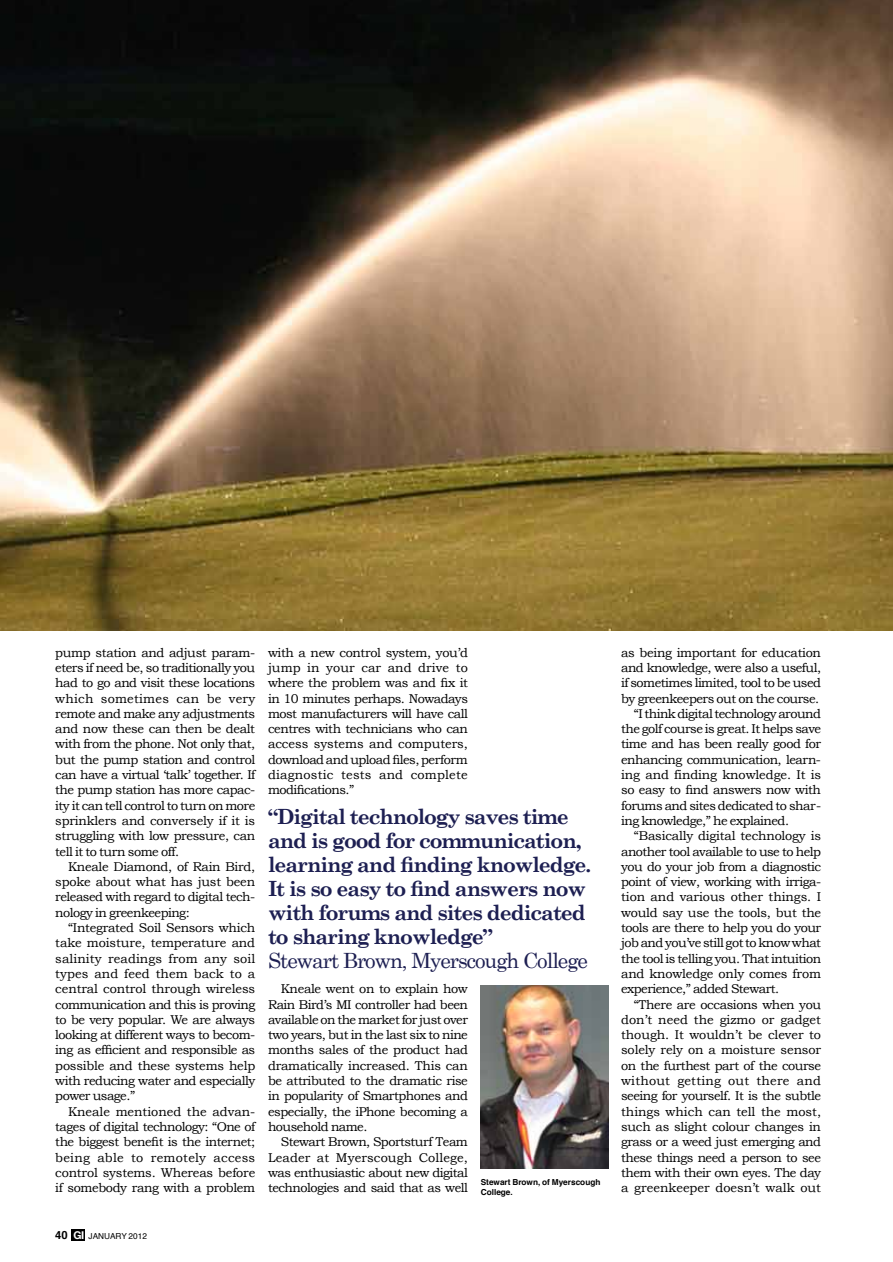
<style>
.page{position:relative;width:893px;height:1262px;background:#fff}
.page>*{position:absolute;margin:0;border:0;box-sizing:border-box;transform-origin:0 0}
.t1{font:700 21px/24px "Century Schoolbook";letter-spacing:-.05em;color:#1d1f52}
.t2{font:12.75px/15.3px "Bookman Old Style";letter-spacing:-.035em;color:#000;text-align:justify}
.t3{font:12.75px "Bookman Old Style";letter-spacing:-.015em;color:#000}
.t4{font:12.75px "Bookman Old Style";color:#000}
.t5{font:12.75px "Bookman Old Style";letter-spacing:-.01em;color:#000}
.t6{font:12.75px "Bookman Old Style";letter-spacing:-.005em;color:#000}
.t7{font:12.75px "Bookman Old Style";letter-spacing:.005em;color:#000}
.t8{font:12.75px "Bookman Old Style";letter-spacing:.02em;color:#000}
.t9{font:12.75px "Bookman Old Style";letter-spacing:.01em;color:#000}
.t10{font:12.75px "Bookman Old Style";letter-spacing:.015em;color:#000}
.t11{font:700 8.25px/9.8px "Helvetica";color:#000}
.t12{font:8.25px "Helvetica";color:#000}
.s1{font-weight:400}
.s2{font-weight:700;font-size:11.25px}
.s3{font-family:"Helvetica Neue";font-weight:700;font-size:10.8px;color:#fff}
</style>
<div class="page">
<img style="left:480px;top:985px;width:128px;height:184px">
<div style="left:71px;top:1229px;width:14px;height:11px;background:#000"></div>
<img style="left:0;top:0;width:892px;height:630px">
<p class="t2" style="left:55px;top:645px;width:201px">pump station and adjust param-</p>
<p class="t2" style="left:55px;top:660px;width:201px">eters if need be, so traditionally you</p>
<p class="t2" style="left:55px;top:675px;width:201px">had to go and visit these locations</p>
<p class="t8" style="left:55px;top:691px;width:201px">which sometimes can be very</p>
<p class="t2" style="left:55px;top:706px;width:201px">remote and make any adjustments</p>
<p class="t2" style="left:55px;top:721px;width:201px">and now these can then be dealt</p>
<p class="t2" style="left:55px;top:736px;width:201px">with from the phone. Not only that,</p>
<p class="t2" style="left:55px;top:752px;width:201px">but the pump station and control</p>
<p class="t2" style="left:55px;top:767px;width:201px">can have a virtual ‘talk’ together. If</p>
<p class="t2" style="left:55px;top:782px;width:201px">the pump station has more capac-</p>
<p class="t2" style="left:55px;top:798px;width:201px">ity it can tell control to turn on more</p>
<p class="t3" style="left:55px;top:813px;width:201px">sprinklers and conversely if it is</p>
<p class="t2" style="left:55px;top:828px;width:201px">struggling with low pressure, can</p>
<p class="t2" style="left:55px;top:843px;width:125px">tell it to turn some off.</p>
<p class="t2" style="left:68px;top:859px;width:189px">Kneale Diamond, of Rain Bird,</p>
<p class="t3" style="left:55px;top:874px;width:201px">spoke about what has just been</p>
<p class="t2" style="left:55px;top:889px;width:201px">released with regard to digital tech-</p>
<p class="t2" style="left:55px;top:905px;width:136px">nology in greenkeeping:</p>
<p class="t2" style="left:68px;top:920px;width:189px">“Integrated Soil Sensors which</p>
<p class="t5" style="left:55px;top:936px;width:201px">take moisture, temperature and</p>
<p class="t7" style="left:55px;top:951px;width:201px">salinity readings from any soil</p>
<p class="t7" style="left:55px;top:966px;width:201px">types and feed them back to a</p>
<p class="t5" style="left:55px;top:982px;width:201px">central control through wireless</p>
<p class="t2" style="left:55px;top:996px;width:201px">communication and this is proving</p>
<p class="t2" style="left:55px;top:1012px;width:201px">to be very popular. We are always</p>
<p class="t2" style="left:55px;top:1027px;width:201px">looking at different ways to becom-</p>
<p class="t2" style="left:55px;top:1042px;width:201px">ing as efficient and responsible as</p>
<p class="t3" style="left:55px;top:1058px;width:201px">possible and these systems help</p>
<p class="t2" style="left:55px;top:1073px;width:201px">with reducing water and especially</p>
<p class="t2" style="left:55px;top:1088px;width:81px">power usage.”</p>
<p class="t4" style="left:68px;top:1104px;width:189px">Kneale mentioned the advan-</p>
<p class="t2" style="left:55px;top:1119px;width:201px">tages of digital technology: “One of</p>
<p class="t2" style="left:55px;top:1134px;width:201px">the biggest benefit is the internet;</p>
<p class="t8" style="left:55px;top:1150px;width:201px">being able to remotely access</p>
<p class="t3" style="left:55px;top:1165px;width:201px">control systems. Whereas before</p>
<p class="t2" style="left:55px;top:1180px;width:201px">if somebody rang with a problem</p>
<p class="t2" style="left:268px;top:645px;width:201px">with a new control system, you’d jump in your car and drive to where the problem was and fix it in 10 minutes perhaps. Nowadays most manufacturers will have call centres with technicians who can access systems and computers, download and upload files, perform diagnostic tests and complete modifications.”</p>
<p class="t1" style="left:268px;top:804px;width:325px">“Digital technology saves time and is good for communication, learning and finding knowledge.<br>It is so easy to find answers now with forums and sites dedicated to sharing knowledge”<br><span class="s1">Stewart Brown, Myerscough College</span></p>
<p class="t2" style="left:281px;top:981px;width:188px">Kneale went on to explain how</p>
<p class="t2" style="left:268px;top:996px;width:201px">Rain Bird’s MI controller had been</p>
<p class="t2" style="left:268px;top:1012px;width:201px">available on the market for just over</p>
<p class="t2" style="left:268px;top:1027px;width:201px">two years, but in the last six to nine</p>
<p class="t2" style="left:268px;top:1042px;width:201px">months sales of the product had</p>
<p class="t3" style="left:268px;top:1058px;width:201px">dramatically increased. This can</p>
<p class="t2" style="left:268px;top:1073px;width:201px">be attributed to the dramatic rise</p>
<p class="t2" style="left:268px;top:1088px;width:201px">in popularity of Smartphones and</p>
<p class="t2" style="left:268px;top:1104px;width:201px">especially, the iPhone becoming a</p>
<p class="t2" style="left:268px;top:1119px;width:101px">household name.</p>
<p class="t2" style="left:281px;top:1134px;width:189px">Stewart Brown, Sportsturf Team</p>
<p class="t9" style="left:268px;top:1150px;width:201px">Leader at Myerscough College,</p>
<p class="t2" style="left:268px;top:1165px;width:201px">was enthusiastic about new digital</p>
<p class="t2" style="left:268px;top:1180px;width:201px">technologies and said that as well</p>
<p class="t11" style="left:480px;top:1177px;width:121px">Stewart Brown, of Myerscough<br>College.</p>
<p class="t12" style="left:55px;top:1230px;width:93px"><span class="s2">40</span> <span class="s3">GI</span> JANUARY 2012</p>
<p class="t2" style="left:621px;top:645px;width:201px">as being important for education</p>
<p class="t2" style="left:621px;top:660px;width:201px">and knowledge, were also a useful,</p>
<p class="t2" style="left:621px;top:675px;width:201px">if sometimes limited, tool to be used</p>
<p class="t2" style="left:621px;top:690px;width:199px">by greenkeepers out on the course.</p>
<p class="t2" style="left:634px;top:706px;width:189px">“I think digital technology around</p>
<p class="t2" style="left:621px;top:721px;width:201px">the golf course is great. It helps save</p>
<p class="t2" style="left:621px;top:736px;width:201px">time and has been really good for</p>
<p class="t2" style="left:621px;top:752px;width:201px">enhancing communication, learn-</p>
<p class="t6" style="left:621px;top:767px;width:201px">ing and finding knowledge. It is</p>
<p class="t2" style="left:621px;top:782px;width:201px">so easy to find answers now with</p>
<p class="t2" style="left:621px;top:798px;width:201px">forums and sites dedicated to shar-</p>
<p class="t2" style="left:621px;top:813px;width:169px">ing knowledge,” he explained.</p>
<p class="t3" style="left:634px;top:829px;width:189px">“Basically digital technology is</p>
<p class="t2" style="left:621px;top:843px;width:201px">another tool available to use to help</p>
<p class="t2" style="left:621px;top:859px;width:201px">you do your job from a diagnostic</p>
<p class="t2" style="left:621px;top:874px;width:201px">point of view, working with irriga-</p>
<p class="t6" style="left:621px;top:890px;width:201px">tion and various other things. I</p>
<p class="t2" style="left:621px;top:905px;width:201px">would say use the tools, but the</p>
<p class="t2" style="left:621px;top:920px;width:201px">tools are there to help you do your</p>
<p class="t2" style="left:621px;top:935px;width:201px">job and you’ve still got to know what</p>
<p class="t2" style="left:621px;top:951px;width:201px">the tool is telling you. That intuition</p>
<p class="t3" style="left:621px;top:966px;width:201px">and knowledge only comes from</p>
<p class="t2" style="left:621px;top:981px;width:159px">experience,” added Stewart.</p>
<p class="t2" style="left:634px;top:996px;width:189px">“There are occasions when you</p>
<p class="t4" style="left:621px;top:1012px;width:201px">don’t need the gizmo or gadget</p>
<p class="t6" style="left:621px;top:1027px;width:201px">though. It wouldn’t be clever to</p>
<p class="t5" style="left:621px;top:1043px;width:201px">solely rely on a moisture sensor</p>
<p class="t2" style="left:621px;top:1058px;width:201px">on the furthest part of the course</p>
<p class="t10" style="left:621px;top:1073px;width:201px">without getting out there and</p>
<p class="t2" style="left:621px;top:1088px;width:201px">seeing for yourself. It is the subtle</p>
<p class="t4" style="left:621px;top:1104px;width:201px">things which can tell the most,</p>
<p class="t2" style="left:621px;top:1119px;width:201px">such as slight colour changes in</p>
<p class="t2" style="left:621px;top:1134px;width:201px">grass or a weed just emerging and</p>
<p class="t2" style="left:621px;top:1149px;width:201px">these things need a person to see</p>
<p class="t2" style="left:621px;top:1165px;width:201px">them with their own eyes. The day</p>
<p class="t4" style="left:621px;top:1180px;width:201px">a greenkeeper doesn’t walk out</p>
</div>
